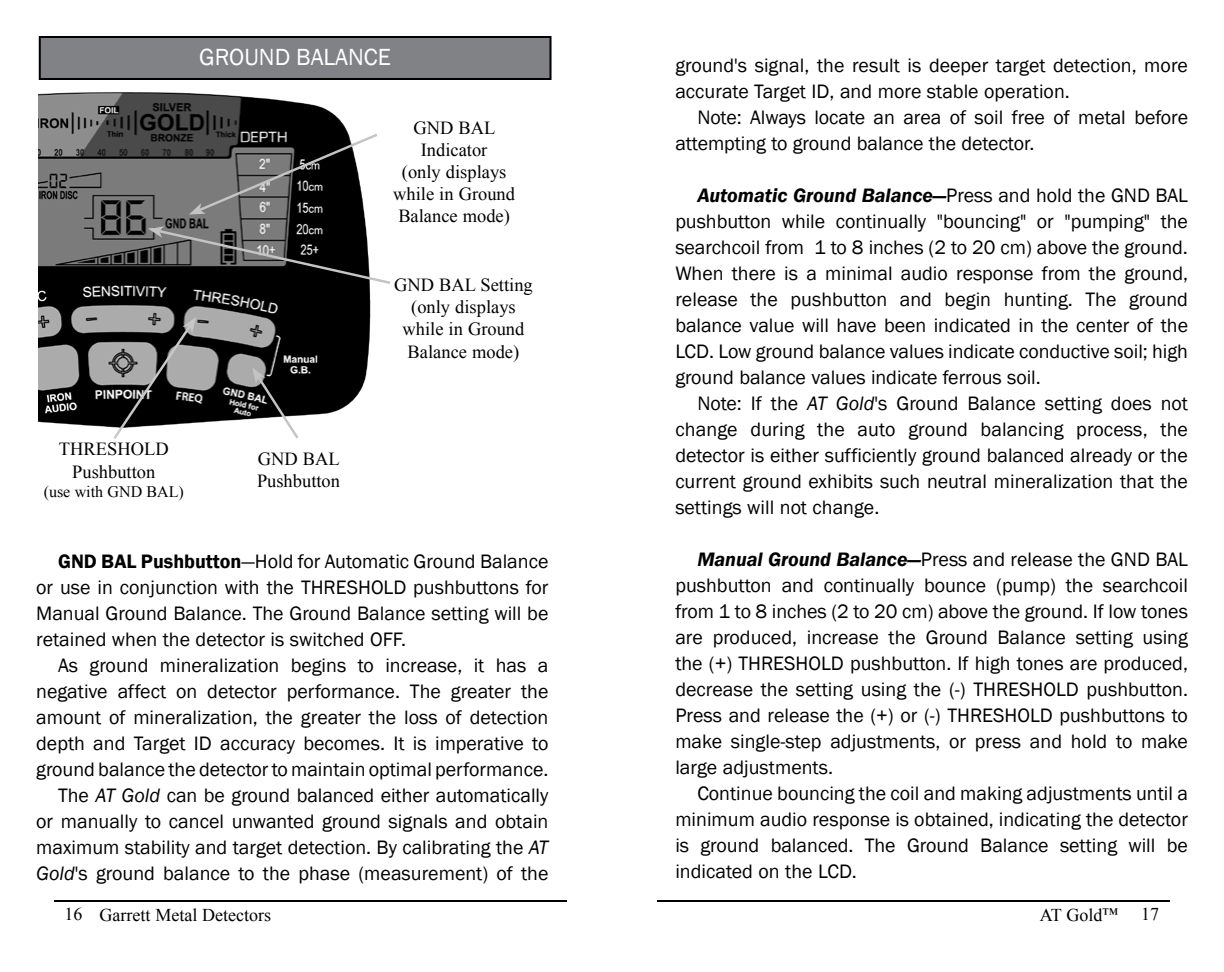
<style>
.page{position:relative;width:1224px;height:972px;background:#fff}
.page>*{position:absolute;margin:0;border:0;box-sizing:border-box;transform-origin:0 0}
.t1{font:24px "Franklin Gothic";color:#fff}
.t2{font:20px/26px "Franklin Gothic";color:#000;text-align:justify}
.t3{font:18.4px/22.2px "Times New Roman";color:#000;text-align:center}
.t4{font:18px "Times New Roman";color:#000}
.t5{font:16px "Times New Roman";color:#000}
.s1{font-weight:600}
.s2{font-style:italic}
.s3{font-weight:600;font-style:italic}
.s4{font-size:16px}
</style>
<div class="page">
<hr style="left:657px;top:900px;width:513px;height:2px;background:#000">
<hr style="left:54px;top:900px;width:513px;height:2px;background:#000">
<div style="left:40px;top:37px;width:511px;height:42px;background:#808285"></div>
<div style="left:39px;top:36px;width:513px;height:44px;border:2px solid #000"></div>
<img style="left:39px;top:92px;width:332px;height:336px">
<svg style="left:111px;top:317px;width:85px;height:122px;background:#686868"></svg>
<svg style="left:252px;top:367px;width:49px;height:72px"></svg>
<svg style="left:189px;top:132px;width:189px;height:83px;background:#5a5a5a"></svg>
<svg style="left:148px;top:226px;width:242px;height:60px;background:#464646"></svg>
<p class="t1" style="left:199px;top:42px;width:193px">GROUND BALANCE</p>
<p class="t3" style="left:393px;top:116px;width:123px">GND BAL<br>Indicator<br>(only displays while in Ground<br>Balance mode)</p>
<p class="t3" style="left:59px;top:438px;width:111px">THRESHOLD<br>Pushbutton</p>
<p class="t5" style="left:44px;top:481px;width:142px">(use with GND BAL)</p>
<p class="t3" style="left:257px;top:447px;width:85px;text-align:left">GND BAL<br>Pushbutton</p>
<p class="t3" style="left:394px;top:274px;width:140px">GND BAL Setting (only displays while in Ground<br>Balance mode)</p>
<p class="t2" style="left:36px;top:548px;width:514px;text-indent:22px"><span class="s1">GND BAL Pushbutton</span>—Hold for Automatic Ground Balance or use in conjunction with the THRESHOLD pushbuttons for Manual Ground Balance. The Ground Balance setting will be retained when the detector is switched OFF.</p>
<p class="t2" style="left:36px;top:652px;width:514px;text-align:right">As ground mineralization begins to increase, it has a negative affect on detector performance. The greater the amount of mineralization, the greater the loss of detection depth and Target ID accuracy becomes. It is imperative to ground balance the detector to maintain optimal performance.<br>The <span class="s2">AT Gold</span> can be ground balanced either automatically or manually to cancel unwanted ground signals and obtain maximum stability and target detection. By calibrating the <span class="s2">AT Gold</span>'s ground balance to the phase (measurement) of the</p>
<p class="t2" style="left:675px;top:53px;width:514px">ground's signal, the result is deeper target detection, more accurate Target ID, and more stable operation.</p>
<p class="t2" style="left:675px;top:105px;width:514px;text-indent:22px">Note: Always locate an area of soil free of metal before attempting to ground balance the detector.</p>
<p class="t2" style="left:675px;top:183px;width:514px;text-indent:22px"><span class="s3">Automatic Ground Balance—</span>Press and hold the GND BAL pushbutton while continually "bouncing" or "pumping" the searchcoil from 1 to 8 inches (2 to 20 cm) above the ground.<br>When there is a minimal audio response from the ground, release the pushbutton and begin hunting. The ground balance value will have been indicated in the center of the LCD. Low ground balance values indicate conductive soil; high ground balance values indicate ferrous soil.</p>
<p class="t2" style="left:675px;top:391px;width:514px;text-indent:22px">Note: If the <span class="s2">AT Gold</span>'s Ground Balance setting does not change during the auto ground balancing process, the detector is either sufficiently ground balanced already or the current ground exhibits such neutral mineralization that the settings will not change.</p>
<p class="t2" style="left:675px;top:547px;width:514px;text-indent:22px"><span class="s3">Manual Ground Balance—</span>Press and release the GND BAL pushbutton and continually bounce (pump) the searchcoil from 1 to 8 inches (2 to 20 cm) above the ground. If low tones are produced, increase the Ground Balance setting using the (+) THRESHOLD pushbutton. If high tones are produced, decrease the setting using the (-) THRESHOLD pushbutton.<br>Press and release the (+) or (-) THRESHOLD pushbuttons to make single-step adjustments, or press and hold to make large adjustments.</p>
<p class="t2" style="left:675px;top:781px;width:514px;text-indent:22px">Continue bouncing the coil and making adjustments until a minimum audio response is obtained, indicating the detector is ground balanced. The Ground Balance setting will be indicated on the LCD.</p>
<p class="t4" style="left:64px;top:903px;width:208px">16 Garrett Metal Detectors</p>
<p class="t4" style="left:1040px;top:903px;width:80px">AT Gold<span class="s4">™</span></p>
<p class="t4" style="left:1141px;top:902px;width:19px">17</p>
</div>
